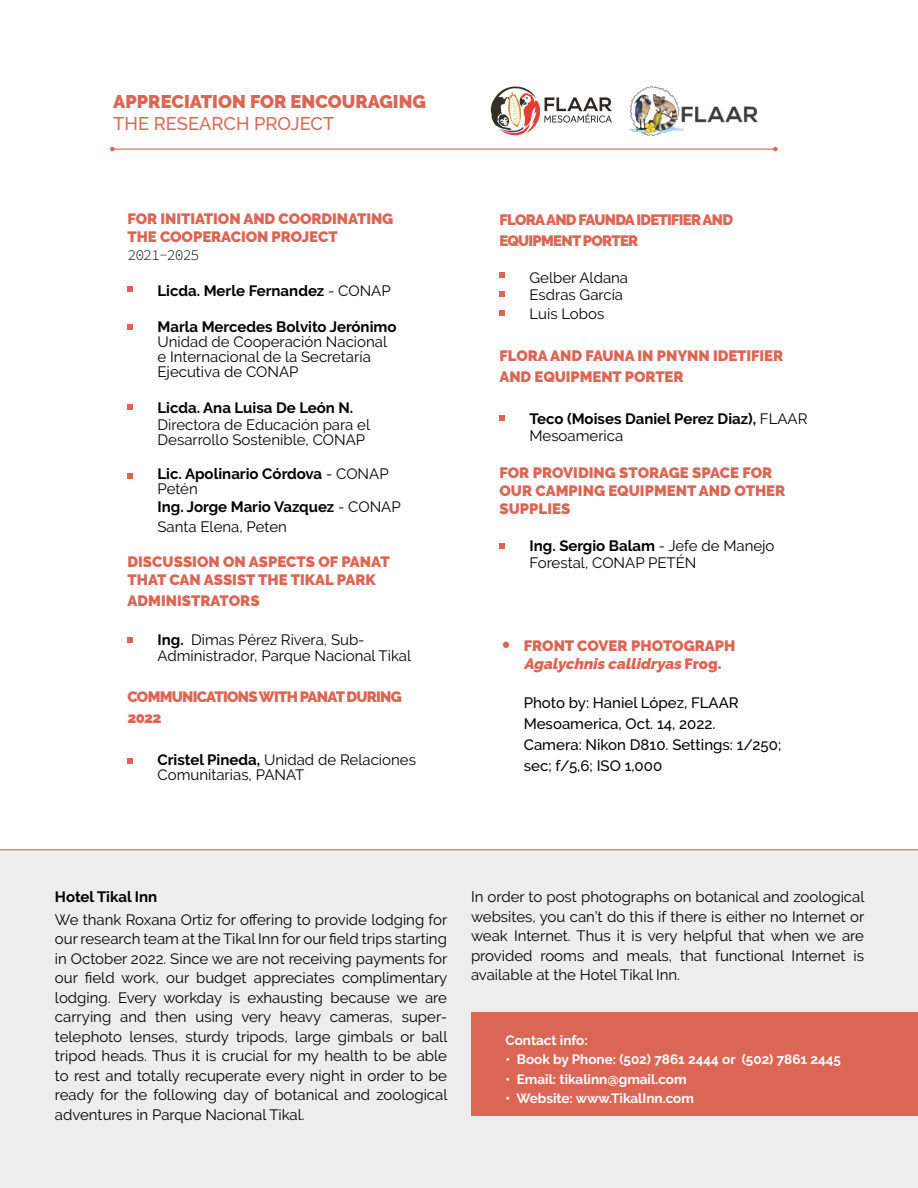
<style>
.page{position:relative;width:918px;height:1188px;background:#fff}
.page>*{position:absolute;margin:0;border:0;box-sizing:border-box;transform-origin:0 0}
.t1{font:900 18.3px "Raleway";color:#db6655}
.t2{font:500 18.3px "Raleway";color:#db6655}
.t3{font:15px/19.5px "Raleway";color:#000}
.t4{font:900 15px/18px "Raleway";letter-spacing:-.005em;color:#db6655}
.t5{font:700 15px/15px "Raleway";color:#000}
.t6{font:500 15px/21px "Raleway";color:#000}
.t7{font:900 15px/21px "Raleway";letter-spacing:-.05em;color:#db6655}
.t8{font:15px "Source Code Variable";letter-spacing:-.075em;color:#000}
.t9{font:700 13.5px "Raleway";color:#fff}
.s1{font-weight:400}
.s2{font-weight:700}
.s3{font-family:"Minion Pro";font-weight:400;font-size:24px}
.s4{font-family:"Minion Pro";font-weight:400;font-size:24px;color:#fff}
.s5{font-style:italic}
</style>
<div class="page">
<svg style="left:128px;top:473px;width:5px;height:6px"></svg>
<svg style="left:128px;top:286px;width:5px;height:6px"></svg>
<svg style="left:128px;top:324px;width:5px;height:6px"></svg>
<svg style="left:128px;top:404px;width:5px;height:6px"></svg>
<svg style="left:500px;top:415px;width:5px;height:6px"></svg>
<svg style="left:500px;top:543px;width:5px;height:6px"></svg>
<svg style="left:500px;top:272px;width:5px;height:6px"></svg>
<svg style="left:500px;top:291px;width:5px;height:6px"></svg>
<svg style="left:500px;top:310px;width:5px;height:6px"></svg>
<hr style="left:112px;top:149px;width:663px;height:1px;background:#db6655">
<svg style="left:110px;top:147px;width:5px;height:4px"></svg>
<svg style="left:773px;top:147px;width:5px;height:4px"></svg>
<div style="left:0;top:850px;width:918px;height:338px;background:#ededed"></div>
<hr style="left:0;top:849px;width:918px;height:1px;background:#db6655">
<div style="left:471px;top:1012px;width:447px;height:104px;background:#db6655"></div>
<svg style="left:490px;top:86px;width:122px;height:50px"></svg>
<img style="left:629px;top:86px;width:129px;height:50px">
<svg style="left:128px;top:638px;width:5px;height:5px"></svg>
<svg style="left:128px;top:758px;width:5px;height:6px"></svg>
<p class="t1" style="left:113px;top:91px;width:314px">APPRECIATION FOR ENCOURAGING</p>
<p class="t2" style="left:113px;top:113px;width:223px">THE RESEARCH PROJECT</p>
<p class="t4" style="left:128px;top:210px;width:267px">FOR INITIATION AND COORDINATING<br>THE COOPERACION PROJECT</p>
<p class="t8" style="left:128px;top:244px;width:74px">2021-2025</p>
<p class="t5" style="left:158px;top:283px;width:235px">Licda. Merle Fernandez <span class="s1">- CONAP</span></p>
<p class="t5" style="left:158px;top:319px;width:241px">Marla Mercedes Bolvito Jerónimo</p>
<p class="t3" style="left:158px;top:334px;width:231px;line-height:15px">Unidad de Cooperación Nacional e Internacional de la Secretaría<br>Ejecutiva de CONAP</p>
<p class="t5" style="left:158px;top:400px;width:197px">Licda. Ana Luisa De León N.</p>
<p class="t3" style="left:158px;top:417px;width:214px;line-height:15px">Directora de Educación para el<br>Desarrollo Sostenible, CONAP</p>
<p class="t5" style="left:158px;top:466px;width:233px">Lic. Apolinario Córdova <span class="s1">- CONAP<br>Petén</span></p>
<p class="t3" style="left:158px;top:497px;width:245px"><span class="s2">Ing. Jorge Mario Vazquez</span> - CONAP<br>Santa Elena, Peten</p>
<p class="t4" style="left:128px;top:553px;width:264px">DISCUSSION ON ASPECTS OF PANAT<br>THAT CAN ASSIST THE TIKAL PARK</p>
<p class="t4" style="left:128px;top:592px;width:134px">ADMINISTRATORS</p>
<p class="t3" style="left:158px;top:632px;width:255px;line-height:16.2px"><span class="s2">Ing.</span> Dimas Pérez Rivera, Sub-<br>Administrador, Parque Nacional Tikal</p>
<p class="t7" style="left:128px;top:686px;width:276px">COMMUNICATIONS WITH PANAT DURING<br>2022</p>
<p class="t3" style="left:158px;top:752px;width:260px;line-height:15px"><span class="s2">Cristel Pineda,</span> Unidad de Relaciones<br>Comunitarias, PANAT</p>
<p class="t7" style="left:500px;top:209px;width:235px">FLORA AND FAUNDA IDETIFIER AND<br>EQUIPMENT PORTER</p>
<p class="t3" style="left:530px;top:270px;width:100px;line-height:16.5px">Gelber Aldana<br>Esdras García</p>
<p class="t3" style="left:530px;top:304px;width:76px">Luis Lobos</p>
<p class="t4" style="left:500px;top:346px;width:285px;line-height:21px">FLORA AND FAUNA IN PNYNN IDETIFIER<br>AND EQUIPMENT PORTER</p>
<p class="t5" style="left:530px;top:411px;width:280px;line-height:16.2px">Teco (Moises Daniel Perez Diaz), <span class="s1">FLAAR<br>Mesoamerica</span></p>
<p class="t4" style="left:500px;top:464px;width:287px">FOR PROVIDING STORAGE SPACE FOR<br>OUR CAMPING EQUIPMENT AND OTHER<br>SUPPLIES</p>
<p class="t3" style="left:530px;top:538px;width:247px;line-height:16.5px"><span class="s2">Ing. Sergio Balam</span> - Jefe de Manejo<br>Forestal, CONAP PETÉN</p>
<p class="t4" style="left:501px;top:637px;width:236px;text-align:center"><span class="s3">•</span> <span class="s4">g</span>FRONT COVER PHOTOGRAPH<br><span class="s5">Agalychnis callidryas</span> F r o g .</p>
<p class="t6" style="left:524px;top:692px;width:259px">Photo by: Haniel López, FLAAR<br>Mesoamerica, Oct. 14, 2022.<br>Camera: Nikon D810. Settings: 1/250; sec; f/5,6; ISO 1,000</p>
<p class="t5" style="left:55px;top:889px;width:104px">Hotel Tikal Inn</p>
<p class="t3" style="left:55px;top:909px;width:394px;text-align:justify">We thank Roxana Ortiz for offering to provide lodging for our research team at the Tikal Inn for our field trips starting in October 2022. Since we are not receiving payments for our field work, our budget appreciates complimentary lodging. Every workday is exhausting because we are carrying and then using very heavy cameras, super&shy;telephoto lenses, sturdy tripods, large gimbals or ball tripod heads. Thus it is crucial for my health to be able to rest and totally recuperate every night in order to be ready for the following day of botanical and zoological adventures in Parque Nacional Tikal.</p>
<p class="t3" style="left:471px;top:887px;width:395px;text-align:justify">In order to post photographs on botanical and zoological websites, you can’t do this if there is either no Internet or weak Internet. Thus it is very helpful that when we are provided rooms and meals, that functional Internet is available at the Hotel Tikal Inn.</p>
<p class="t9" style="left:506px;top:1032px;width:84px">Contact info:</p>
<p class="t9" style="left:506px;top:1052px;width:337px">• Book by Phone: (502) 7861 2444 or (502) 7861 2445</p>
<p class="t9" style="left:506px;top:1071px;width:183px">• Email: tikalinn@gmail.com</p>
<p class="t9" style="left:506px;top:1091px;width:190px">• Website: www.TikalInn.com</p>
</div>
